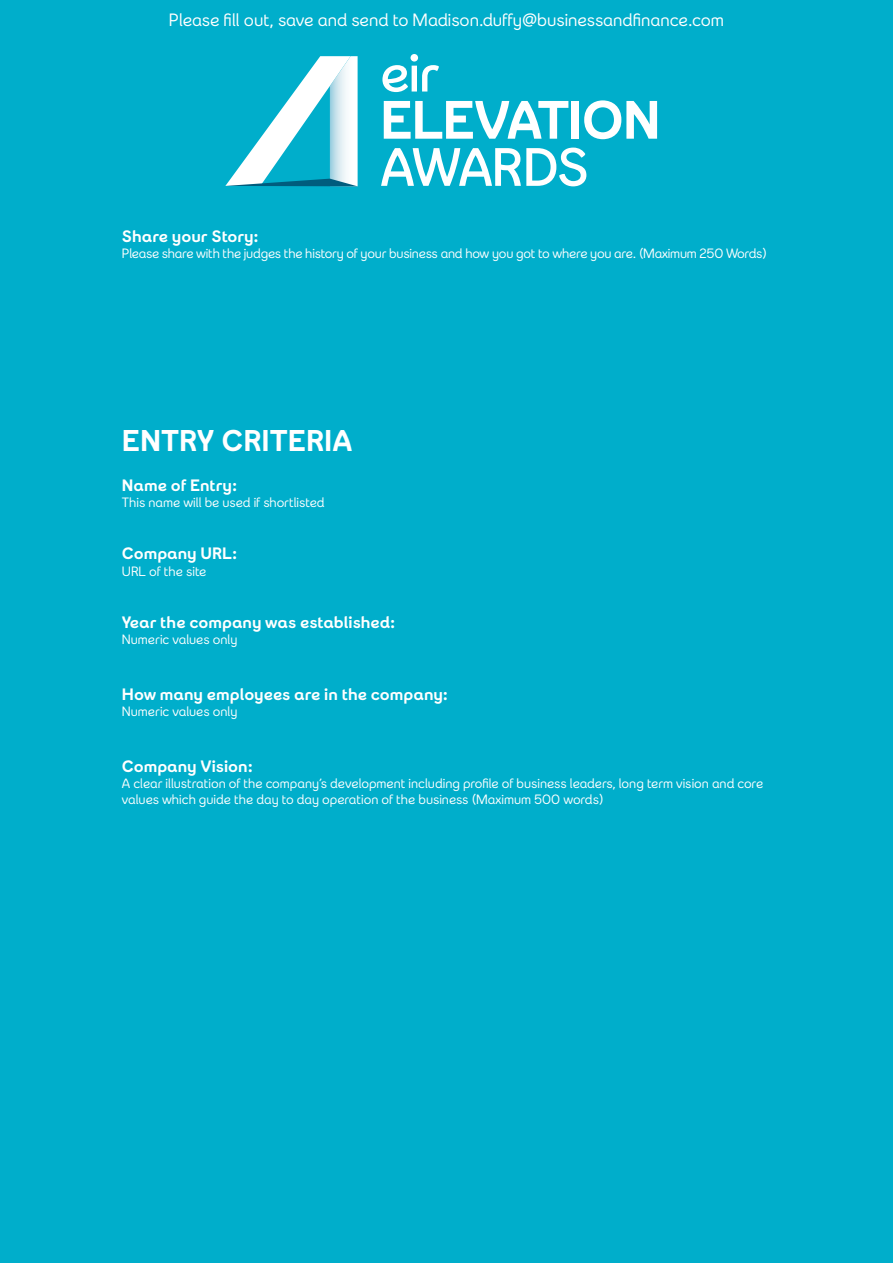
<style>
.page{position:relative;width:893px;height:1263px;background:#00aecb}
.page>*{position:absolute;margin:0;border:0;box-sizing:border-box;transform-origin:0 0}
.t1{font:700 30px "eir";color:#fff}
.t2{font:17.85px "eir";color:#fff}
.t3{font:700 16.5px "eir";color:#fff}
.t4{font:13.5px/16.2px "eir";color:#fff}
</style>
<div class="page">
<svg style="left:225px;top:56px;width:133px;height:130px"></svg>
<svg style="left:382px;top:54px;width:57px;height:38px"></svg>
<svg style="left:384px;top:101px;width:184px;height:38px"></svg>
<div style="left:572px;top:101px;width:7px;height:38px;background:#fff"></div>
<svg style="left:584px;top:100px;width:73px;height:39px"></svg>
<svg style="left:381px;top:148px;width:205px;height:38px"></svg>
<h2 class="t2" style="left:169px;top:9px;width:557px">Please fill out, save and send to Madison.duffy@businessandfinance.com</h2>
<p class="t3" style="left:122px;top:226px;width:138px">Share your Story:</p>
<p class="t4" style="left:122px;top:245px;width:647px">Please share with the judges the history of your business and how you got to where you are. (Maximum 250 Words)</p>
<h1 class="t1" style="left:122px;top:422px;width:232px">ENTRY CRITERIA</h1>
<p class="t3" style="left:122px;top:475px;width:117px">Name of Entry:</p>
<p class="t4" style="left:122px;top:494px;width:204px">This name will be used if shortlisted</p>
<p class="t3" style="left:122px;top:543px;width:117px">Company URL:</p>
<p class="t4" style="left:122px;top:562px;width:86px">URL of the site</p>
<p class="t3" style="left:122px;top:612px;width:275px">Year the company was established:</p>
<p class="t4" style="left:122px;top:631px;width:117px">Numeric values only</p>
<p class="t3" style="left:122px;top:684px;width:328px">How many employees are in the company:</p>
<p class="t4" style="left:122px;top:703px;width:117px">Numeric values only</p>
<p class="t3" style="left:122px;top:756px;width:132px">Company Vision:</p>
<p class="t4" style="left:122px;top:775px;width:643px">A clear illustration of the company’s development including profile of business leaders, long term vision and core values which guide the day to day operation of the business (Maximum 500 words)</p>
</div>
